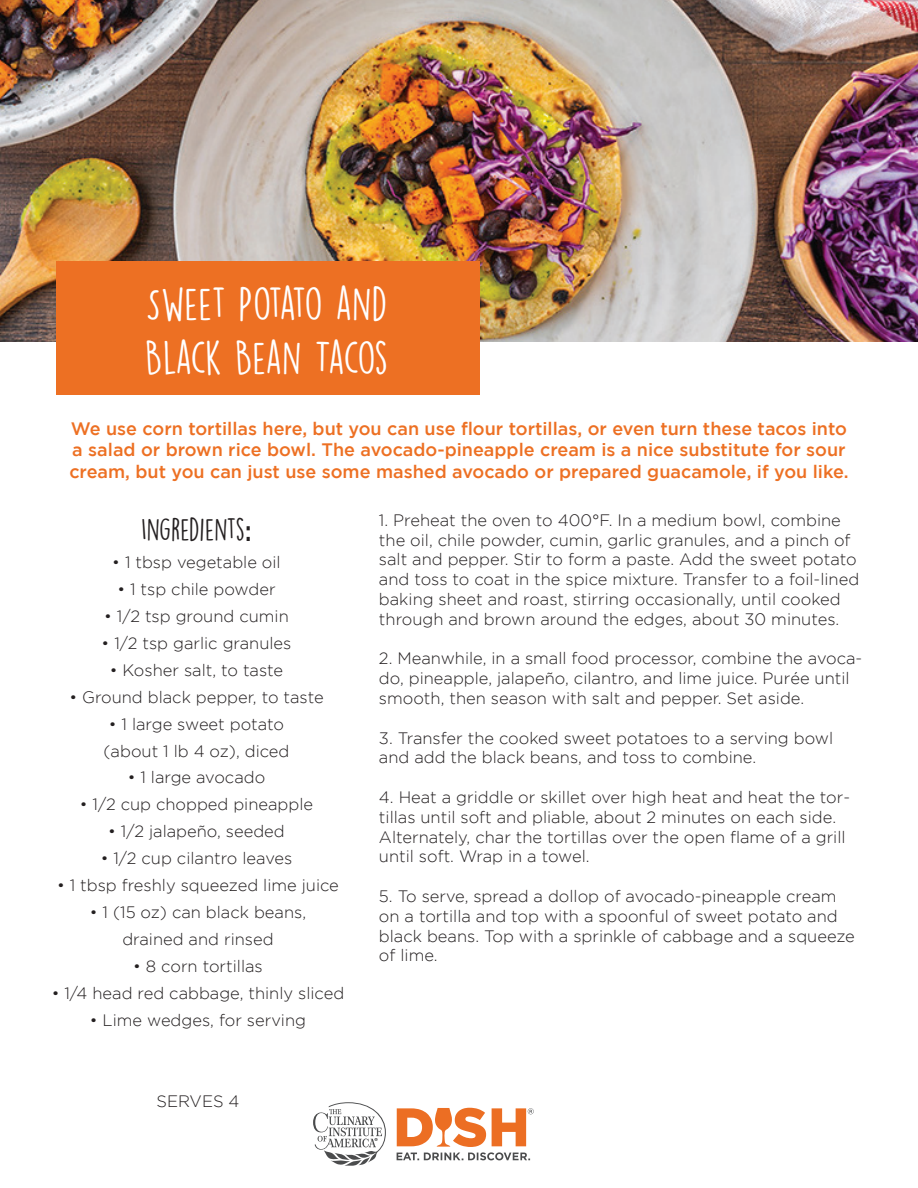
<style>
.page{position:relative;width:918px;height:1188px;background:#fff}
.page>*{position:absolute;margin:0;border:0;box-sizing:border-box;transform-origin:0 0}
.t1{font:42px/54px "DK Lemon Yellow Sun";letter-spacing:-.03em;color:#fff}
.t2{font:28.5px "DK Lemon Yellow Sun";color:#231f20}
.t3{font:500 18px/21.6px "Gotham";color:#ed7023}
.t4{font:300 16.5px/19.8px "Gotham";color:#231f20}
.s1{font-family:"Raleway";font-weight:700}
</style>
<div class="page">
<img style="left:0;top:0;width:918px;height:341px">
<div style="left:56px;top:261px;width:424px;height:134px;background:#ed7023"></div>
<svg style="left:313px;top:1102px;width:73px;height:64px"></svg>
<svg style="left:397px;top:1108px;width:137px;height:52px"></svg>
<h1 class="t1" style="left:145px;top:277px;width:245px">SWEET POTATO AND<br>BLACK BEAN TACOS</h1>
<p class="t3" style="left:69px;top:417px;width:781px">We use corn tortillas here, but you can use flour tortillas, or even turn these tacos into a salad or brown rice bowl. The avocado-pineapple cream is a nice substitute for sour cream, but you can just use some mashed avocado or prepared guacamole, if you like.</p>
<h2 class="t2" style="left:141px;top:512px;width:112px">INGREDIENTS<span class="s1">:</span></h2>
<p class="t4" style="left:112px;top:552px;width:170px">• 1 tbsp vegetable oil</p>
<p class="t4" style="left:117px;top:579px;width:160px">• 1 tsp chile powder</p>
<p class="t4" style="left:104px;top:606px;width:186px">• 1/2 tsp ground cumin</p>
<p class="t4" style="left:102px;top:633px;width:191px">• 1/2 tsp garlic granules</p>
<p class="t4" style="left:110px;top:660px;width:175px">• Kosher salt, to taste</p>
<p class="t4" style="left:69px;top:687px;width:256px">• Ground black pepper, to taste</p>
<p class="t4" style="left:104px;top:710px;width:187px;line-height:27px;text-align:center">• 1 large sweet potato (about 1 lb 4 oz), diced</p>
<p class="t4" style="left:128px;top:768px;width:139px">• 1 large avocado</p>
<p class="t4" style="left:80px;top:795px;width:235px">• 1/2 cup chopped pineapple</p>
<p class="t4" style="left:108px;top:822px;width:178px">• 1/2 jalapeño, seeded</p>
<p class="t4" style="left:101px;top:849px;width:193px">• 1/2 cup cilantro leaves</p>
<p class="t4" style="left:57px;top:876px;width:283px">• 1 tbsp freshly squeezed lime juice</p>
<p class="t4" style="left:90px;top:899px;width:218px;line-height:27px;text-align:center">• 1 (15 oz) can black beans, drained and rinsed</p>
<p class="t4" style="left:133px;top:957px;width:131px">• 8 corn tortillas</p>
<p class="t4" style="left:52px;top:984px;width:294px">• 1/4 head red cabbage, thinly sliced</p>
<p class="t4" style="left:90px;top:1011px;width:218px">• Lime wedges, for serving</p>
<p class="t4" style="left:156px;top:1092px;width:85px">SERVES 4</p>
<p class="t4" style="left:379px;top:510px;width:482px">1. Preheat the oven to 400°F. In a medium bowl, combine the oil, chile powder, cumin, garlic granules, and a pinch of salt and pepper. Stir to form a paste. Add the sweet potato and toss to coat in the spice mixture. Transfer to a foil-lined baking sheet and roast, stirring occasionally, until cooked through and brown around the edges, about 30 minutes.</p>
<p class="t4" style="left:379px;top:648px;width:485px">2. Meanwhile, in a small food processor, combine the avoca&shy;do, pineapple, jalapeño, cilantro, and lime juice. Purée until smooth, then season with salt and pepper. Set aside.</p>
<p class="t4" style="left:379px;top:728px;width:456px">3. Transfer the cooked sweet potatoes to a serving bowl and add the black beans, and toss to combine.</p>
<p class="t4" style="left:379px;top:787px;width:473px">4. Heat a griddle or skillet over high heat and heat the tor&shy;tillas until soft and pliable, about 2 minutes on each side.<br>Alternately, char the tortillas over the open flame of a grill until soft. Wrap in a towel.</p>
<p class="t4" style="left:379px;top:886px;width:477px">5. To serve, spread a dollop of avocado-pineapple cream on a tortilla and top with a spoonful of sweet potato and black beans. Top with a sprinkle of cabbage and a squeeze of lime.</p>
</div>
